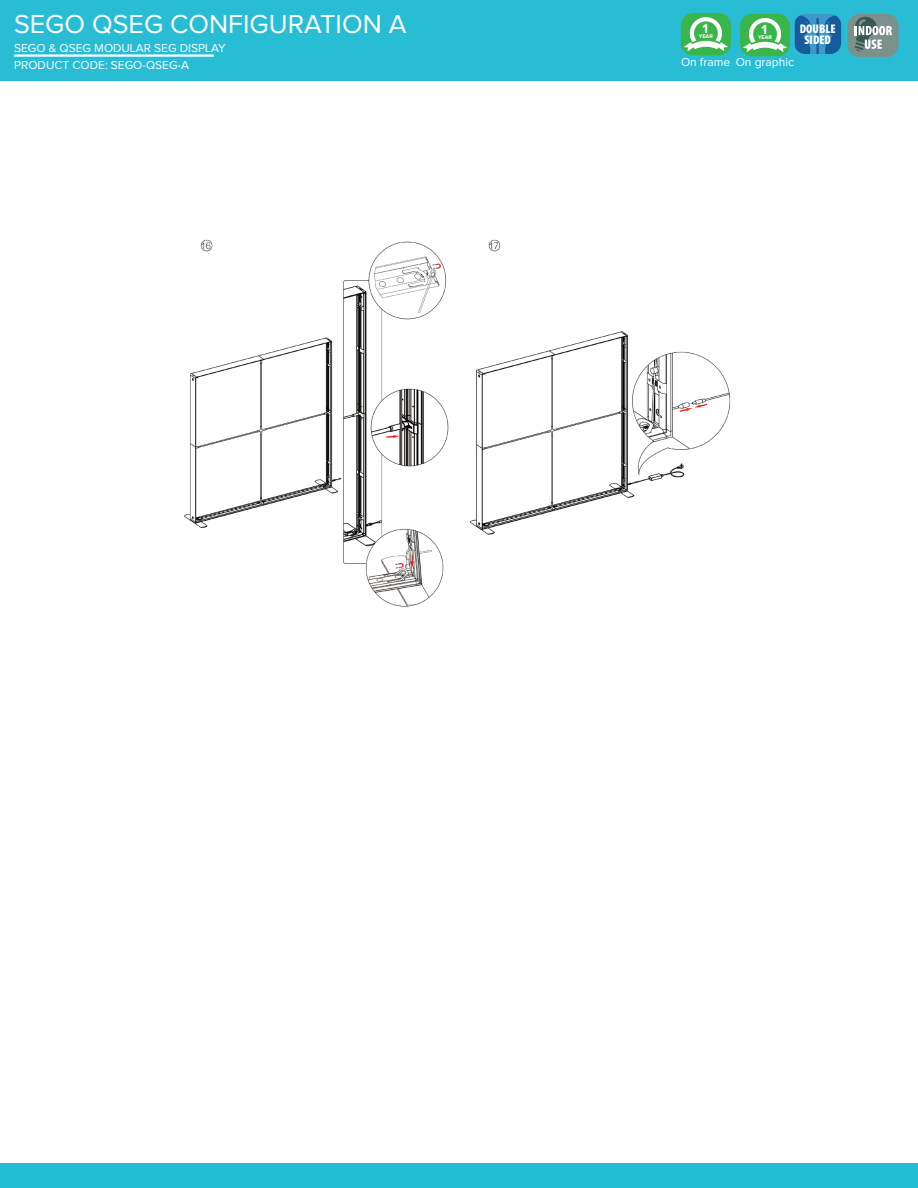
<style>
.page{position:relative;width:918px;height:1188px;background:#fff}
.page>*{position:absolute;margin:0;border:0;box-sizing:border-box;transform-origin:0 0}
.t1{font:27px "Proxima Nova";color:#fff}
.t2{font:900 condensed 18.3px "Myriad Pro";color:#fff}
.t3{font:700 13.8px "Proxima Nova";color:#fff}
.t4{font:900 condensed 12.6px/11.2px "Myriad Pro";color:#fff;text-align:center}
.t5{font:12px "Proxima Nova";color:#fff}
.t6{font:700 5.55px "Proxima Nova";color:#fff}
</style>
<div class="page">
<div style="left:0;top:0;width:918px;height:81px;background:#29bdd5"></div>
<div style="left:740px;top:14px;width:50px;height:42px;background:#3ab54a;border-radius:13px"></div>
<svg style="left:743px;top:16px;width:44px;height:36px"></svg>
<div style="left:848px;top:14px;width:51px;height:43px;background:#7c908c;border-radius:12px"></div>
<svg style="left:855px;top:16px;width:37px;height:36px"></svg>
<div style="left:795px;top:14px;width:46px;height:40px;background:#3e98c8;border-radius:11px"></div>
<svg style="left:825px;top:15px;width:16px;height:39px"></svg>
<svg style="left:795px;top:15px;width:24px;height:39px"></svg>
<hr style="left:14px;top:54px;width:200px;height:3px;background:#fff">
<div style="left:0;top:1164px;width:918px;height:24px;background:#23bdd6"></div>
<div style="left:681px;top:13px;width:50px;height:42px;background:#3ab54a;border-radius:13px"></div>
<svg style="left:684px;top:15px;width:44px;height:36px"></svg>
<img style="left:184px;top:239px;width:547px;height:368px">
<h1 class="t1" style="left:14px;top:12px;width:394px">SEGO QSEG CONFIGURATION A</h1>
<p class="t5" style="left:14px;top:60px;width:177px">PRODUCT CODE: SEGO-QSEG-A</p>
<p class="t5" style="left:14px;top:42px;width:213px">SEGO &amp; QSEG MODULAR SEG DISPLAY</p>
<p class="t3" style="left:702px;top:20px;width:7px">1</p>
<p class="t6" style="left:699px;top:33px;width:16px">YEAR</p>
<p class="t4" style="left:800px;top:23px;width:37px">DOUBLE<br>SIDED</p>
<p class="t3" style="left:762px;top:21px;width:7px">1</p>
<p class="t6" style="left:758px;top:34px;width:16px">YEAR</p>
<h2 class="t2" style="left:748px;top:52px;width:47px">SINGLE</h2>
<p class="t5" style="left:681px;top:57px;width:114px">On frame On graphic</p>
</div>
